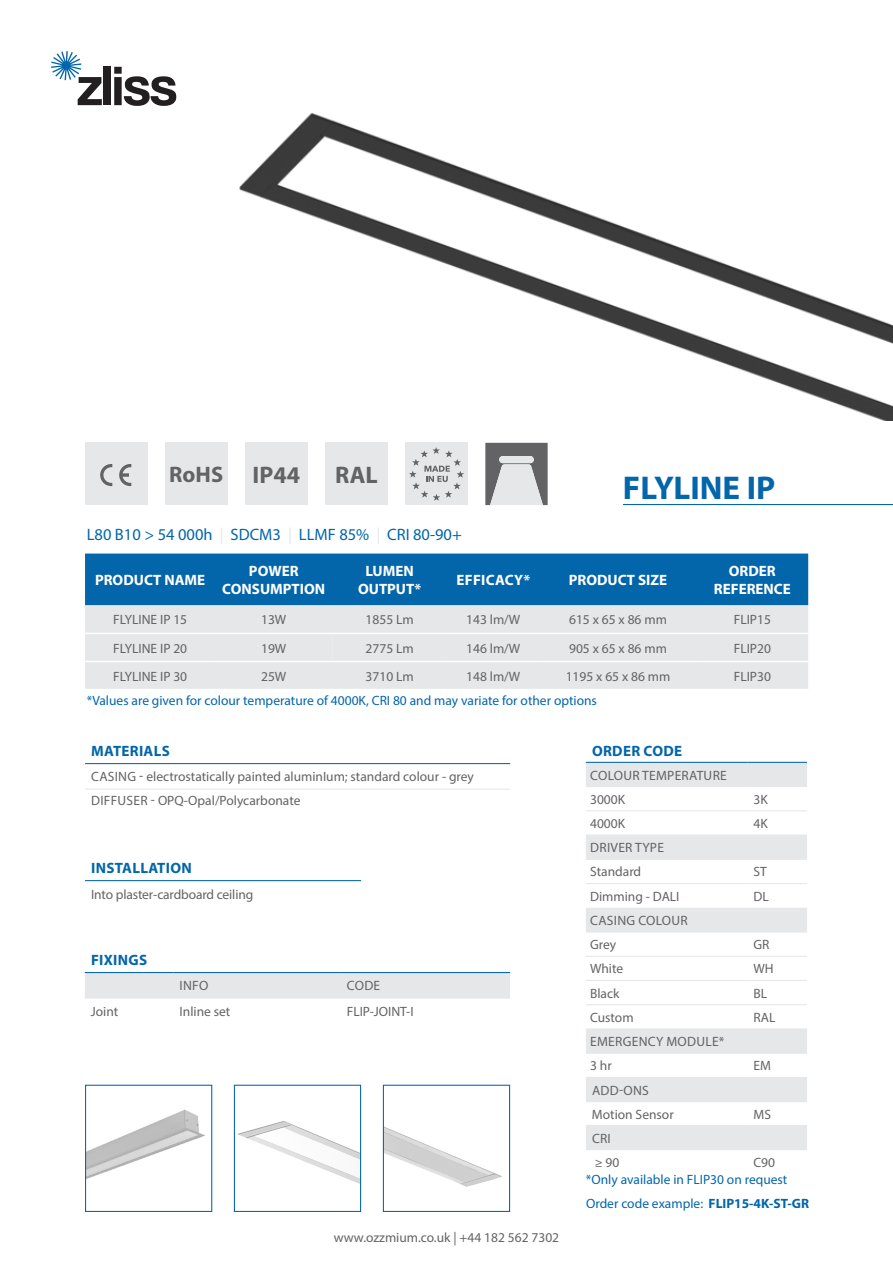
<style>
.page{position:relative;width:893px;height:1263px;background:#fff}
.page>*{position:absolute;margin:0;border:0;box-sizing:border-box;transform-origin:0 0}
.t1{font:700 33px "Myriad Pro";color:#0366aa}
.t2{font:700 24px "Myriad Pro";color:#636366}
.t3{font:700 22.5px "Myriad Pro";color:#636366}
.t4{font:16.5px "Myriad Pro";color:#0366aa}
.t5{font:700 15px/18px "Myriad Pro";color:#fff;text-align:center}
.t6{font:700 15px "Myriad Pro";letter-spacing:.02em;color:#0366aa}
.t7{font:700 15px "Myriad Pro";letter-spacing:.02em;color:#fff}
.t8{font:13.5px "Myriad Pro";color:#636366}
.t9{font:13.5px "Myriad Pro";color:#0366aa}
.t10{font:13.5px "Myriad Pro";letter-spacing:.02em;color:#636366}
.s1{color:#e6e7e9}
.s2{font-weight:700}
</style>
<div class="page">
<div style="left:85px;top:443px;width:62px;height:62px;background:#e6e7e9"></div>
<svg style="left:100px;top:464px;width:12px;height:22px"></svg>
<svg style="left:119px;top:464px;width:12px;height:22px"></svg>
<div style="left:165px;top:443px;width:62px;height:62px;background:#e6e7e9"></div>
<svg style="left:485px;top:443px;width:63px;height:62px;background:#a4a5a7"></svg>
<div style="left:325px;top:443px;width:63px;height:62px;background:#e6e7e9"></div>
<div style="left:245px;top:443px;width:62px;height:62px;background:#e6e7e9"></div>
<div style="left:405px;top:443px;width:63px;height:62px;background:#e6e7e9"></div>
<svg style="left:409px;top:447px;width:55px;height:54px"></svg>
<svg style="left:51px;top:51px;width:51px;height:54px"></svg>
<div style="left:104px;top:67px;width:7px;height:38px;background:#231f20"></div>
<svg style="left:114px;top:67px;width:62px;height:39px"></svg>
<img style="left:239px;top:113px;width:654px;height:308px">
<div style="left:85px;top:553px;width:723px;height:52px;background:#0366aa"></div>
<div style="left:85px;top:605px;width:723px;height:84px;background:#e6e7e9"></div>
<div style="left:332px;top:634px;width:476px;height:27px;background:#e6e7e9"></div>
<hr style="left:85px;top:633px;width:130px;height:1px;background:#fff">
<hr style="left:215px;top:633px;width:117px;height:1px;background:#fff">
<hr style="left:332px;top:633px;width:115px;height:1px;background:#fff">
<hr style="left:447px;top:633px;width:93px;height:1px;background:#fff">
<hr style="left:540px;top:633px;width:156px;height:1px;background:#fff">
<hr style="left:696px;top:633px;width:112px;height:1px;background:#fff">
<hr style="left:85px;top:661px;width:130px;height:1px;background:#fff">
<hr style="left:215px;top:661px;width:117px;height:1px;background:#fff">
<hr style="left:332px;top:661px;width:115px;height:1px;background:#fff">
<hr style="left:447px;top:661px;width:93px;height:1px;background:#fff">
<hr style="left:540px;top:661px;width:156px;height:1px;background:#fff">
<hr style="left:696px;top:661px;width:112px;height:1px;background:#fff">
<hr style="left:623px;top:504px;width:270px;height:1px;background:#0366aa">
<hr style="left:85px;top:763px;width:425px;height:1px;background:#0366aa">
<hr style="left:85px;top:788px;width:425px;height:2px;background:#e6e7e9">
<hr style="left:85px;top:880px;width:276px;height:1px;background:#0366aa">
<svg style="left:586px;top:763px;width:221px;height:386px"></svg>
<hr style="left:586px;top:786px;width:161px;height:1px;background:#e6e7e9">
<hr style="left:747px;top:786px;width:60px;height:1px;background:#e6e7e9">
<hr style="left:586px;top:810px;width:161px;height:1px;background:#e6e7e9">
<hr style="left:747px;top:810px;width:60px;height:1px;background:#e6e7e9">
<hr style="left:586px;top:834px;width:161px;height:1px;background:#e6e7e9">
<hr style="left:747px;top:834px;width:60px;height:1px;background:#e6e7e9">
<hr style="left:586px;top:859px;width:161px;height:1px;background:#e6e7e9">
<hr style="left:586px;top:883px;width:161px;height:1px;background:#e6e7e9">
<hr style="left:747px;top:859px;width:60px;height:1px;background:#e6e7e9">
<hr style="left:747px;top:883px;width:60px;height:1px;background:#e6e7e9">
<hr style="left:586px;top:931px;width:161px;height:1px;background:#e6e7e9">
<hr style="left:747px;top:931px;width:60px;height:1px;background:#e6e7e9">
<hr style="left:586px;top:956px;width:161px;height:1px;background:#e6e7e9">
<hr style="left:747px;top:956px;width:60px;height:1px;background:#e6e7e9">
<hr style="left:586px;top:980px;width:161px;height:1px;background:#e6e7e9">
<hr style="left:747px;top:980px;width:60px;height:1px;background:#e6e7e9">
<hr style="left:586px;top:1004px;width:161px;height:1px;background:#e6e7e9">
<hr style="left:747px;top:1004px;width:60px;height:1px;background:#e6e7e9">
<hr style="left:586px;top:762px;width:161px;height:1px;background:#0366aa">
<hr style="left:747px;top:762px;width:60px;height:1px;background:#0366aa">
<hr style="left:586px;top:1053px;width:161px;height:1px;background:#e6e7e9">
<hr style="left:747px;top:1053px;width:60px;height:1px;background:#e6e7e9">
<hr style="left:586px;top:1125px;width:161px;height:1px;background:#e6e7e9">
<hr style="left:747px;top:1125px;width:60px;height:1px;background:#e6e7e9">
<hr style="left:586px;top:1149px;width:161px;height:1px;background:#e6e7e9">
<hr style="left:747px;top:1149px;width:60px;height:1px;background:#e6e7e9">
<hr style="left:586px;top:1028px;width:161px;height:1px;background:#e6e7e9">
<hr style="left:586px;top:1077px;width:161px;height:1px;background:#e6e7e9">
<hr style="left:747px;top:1028px;width:60px;height:1px;background:#e6e7e9">
<hr style="left:747px;top:1077px;width:60px;height:1px;background:#e6e7e9">
<hr style="left:586px;top:1101px;width:161px;height:1px;background:#e6e7e9">
<hr style="left:747px;top:1101px;width:60px;height:1px;background:#e6e7e9">
<img style="left:87px;top:1109px;width:118px;height:70px">
<div style="left:85px;top:1085px;width:127px;height:127px;border:1px solid #0366aa"></div>
<img style="left:238px;top:1121px;width:121px;height:63px">
<div style="left:234px;top:1085px;width:127px;height:127px;border:1px solid #0366aa"></div>
<img style="left:385px;top:1127px;width:117px;height:60px">
<div style="left:383px;top:1085px;width:127px;height:127px;border:1px solid #0366aa"></div>
<div style="left:85px;top:973px;width:425px;height:24px;background:#e6e7e9"></div>
<hr style="left:85px;top:972px;width:88px;height:1px;background:#0366aa">
<hr style="left:173px;top:972px;width:168px;height:1px;background:#0366aa">
<hr style="left:341px;top:972px;width:169px;height:1px;background:#0366aa">
<hr style="left:85px;top:997px;width:88px;height:1px;background:#e6e7e9">
<hr style="left:173px;top:997px;width:168px;height:1px;background:#e6e7e9">
<hr style="left:341px;top:997px;width:169px;height:1px;background:#e6e7e9">
<p class="t3" style="left:169px;top:460px;width:55px">RoHS</p>
<p class="t2" style="left:253px;top:459px;width:49px">IP44</p>
<p class="t2" style="left:335px;top:459px;width:44px">RAL</p>
<p class="t4" style="left:87px;top:525px;width:377px">L80 B10 &gt; 54 000h <span class="s1">|</span> SDCM3 <span class="s1">|</span> LLMF 85% <span class="s1">|</span> CRI 80-90+</p>
<p class="t1" style="left:623px;top:466px;width:154px">FLYLINE IP</p>
<p class="t5" style="left:95px;top:570px;width:112px">PRODUCT NAME</p>
<p class="t5" style="left:222px;top:561px;width:104px">POWER<br>CONSUMPTION</p>
<p class="t5" style="left:358px;top:561px;width:65px">LUMEN<br>OUTPUT*</p>
<p class="t7" style="left:456px;top:570px;width:75px">EFFICACY*</p>
<p class="t5" style="left:569px;top:570px;width:100px">PRODUCT SIZE</p>
<p class="t5" style="left:714px;top:561px;width:79px">ORDER<br>REFERENCE</p>
<p class="t8" style="left:113px;top:612px;width:76px">FLYLINE IP 15</p>
<p class="t8" style="left:261px;top:612px;width:27px">13W</p>
<p class="t8" style="left:366px;top:612px;width:50px">1855 Lm</p>
<p class="t8" style="left:466px;top:612px;width:56px">143 lm/W</p>
<p class="t8" style="left:569px;top:612px;width:99px">615 x 65 x 86 mm</p>
<p class="t8" style="left:734px;top:612px;width:39px">FLIP15</p>
<p class="t8" style="left:113px;top:640px;width:76px">FLYLINE IP 20</p>
<p class="t8" style="left:261px;top:640px;width:27px">19W</p>
<p class="t8" style="left:366px;top:640px;width:50px">2775 Lm</p>
<p class="t8" style="left:466px;top:640px;width:56px">146 lm/W</p>
<p class="t8" style="left:569px;top:640px;width:99px">905 x 65 x 86 mm</p>
<p class="t8" style="left:734px;top:640px;width:39px">FLIP20</p>
<p class="t8" style="left:113px;top:668px;width:76px">FLYLINE IP 30</p>
<p class="t8" style="left:261px;top:668px;width:27px">25W</p>
<p class="t8" style="left:366px;top:668px;width:50px">3710 Lm</p>
<p class="t8" style="left:466px;top:668px;width:56px">148 lm/W</p>
<p class="t8" style="left:566px;top:668px;width:106px">1195 x 65 x 86 mm</p>
<p class="t8" style="left:734px;top:668px;width:39px">FLIP30</p>
<p class="t9" style="left:87px;top:692px;width:512px">*Values are given for colour temperature of 4000K, CRI 80 and may variate for other options</p>
<p class="t6" style="left:91px;top:742px;width:80px">MATERIALS</p>
<p class="t8" style="left:91px;top:768px;width:384px">CASING - electrostatically painted aluminIum; standard colour - grey</p>
<p class="t8" style="left:91px;top:792px;width:211px">DIFFUSER - OPQ-Opal/Polycarbonate</p>
<p class="t6" style="left:592px;top:741px;width:92px">ORDER CODE</p>
<p class="t10" style="left:590px;top:767px;width:138px">COLOUR TEMPERATURE</p>
<p class="t8" style="left:590px;top:791px;width:37px">3000K</p>
<p class="t8" style="left:753px;top:791px;width:16px">3K</p>
<p class="t8" style="left:590px;top:815px;width:37px">4000K</p>
<p class="t8" style="left:753px;top:815px;width:16px">4K</p>
<p class="t10" style="left:590px;top:839px;width:75px">DRIVER TYPE</p>
<p class="t8" style="left:590px;top:864px;width:53px">Standard</p>
<p class="t8" style="left:753px;top:864px;width:15px">ST</p>
<p class="t8" style="left:590px;top:888px;width:91px">Dimming - DALI</p>
<p class="t8" style="left:753px;top:888px;width:17px">DL</p>
<p class="t10" style="left:590px;top:912px;width:99px">CASING COLOUR</p>
<p class="t8" style="left:590px;top:936px;width:28px">Grey</p>
<p class="t8" style="left:753px;top:936px;width:17px">GR</p>
<p class="t8" style="left:590px;top:960px;width:35px">White</p>
<p class="t8" style="left:753px;top:960px;width:22px">WH</p>
<p class="t8" style="left:590px;top:985px;width:31px">Black</p>
<p class="t8" style="left:753px;top:985px;width:15px">BL</p>
<p class="t8" style="left:590px;top:1009px;width:45px">Custom</p>
<p class="t8" style="left:753px;top:1009px;width:23px">RAL</p>
<p class="t10" style="left:590px;top:1033px;width:136px">EMERGENCY MODULE*</p>
<p class="t8" style="left:590px;top:1057px;width:23px">3 hr</p>
<p class="t8" style="left:753px;top:1057px;width:19px">EM</p>
<p class="t8" style="left:592px;top:1082px;width:58px">ADD-ONS</p>
<p class="t8" style="left:592px;top:1106px;width:83px">Motion Sensor</p>
<p class="t8" style="left:753px;top:1106px;width:19px">MS</p>
<p class="t8" style="left:592px;top:1130px;width:20px">CRI</p>
<p class="t8" style="left:595px;top:1154px;width:26px">≥ 90</p>
<p class="t8" style="left:753px;top:1154px;width:23px">C90</p>
<p class="t9" style="left:586px;top:1195px;width:224px">Order code example: <span class="s2">FLIP15-4K-ST-GR</span></p>
<p class="t6" style="left:91px;top:859px;width:102px">INSTALLATION</p>
<p class="t8" style="left:91px;top:886px;width:164px">Into plaster-cardboard ceiling</p>
<p class="t6" style="left:91px;top:950px;width:58px">FIXINGS</p>
<p class="t8" style="left:180px;top:977px;width:30px">INFO</p>
<p class="t8" style="left:347px;top:977px;width:35px">CODE</p>
<p class="t8" style="left:91px;top:1003px;width:29px">Joint</p>
<p class="t8" style="left:179px;top:1003px;width:52px">Inline set</p>
<p class="t8" style="left:347px;top:1003px;width:68px">FLIP-JOINT-I</p>
<p class="t9" style="left:586px;top:1171px;width:203px">*Only available in FLIP30 on request</p>
<p class="t8" style="left:334px;top:1229px;width:227px">www.ozzmium.co.uk | +44 182 562 7302</p>
</div>
